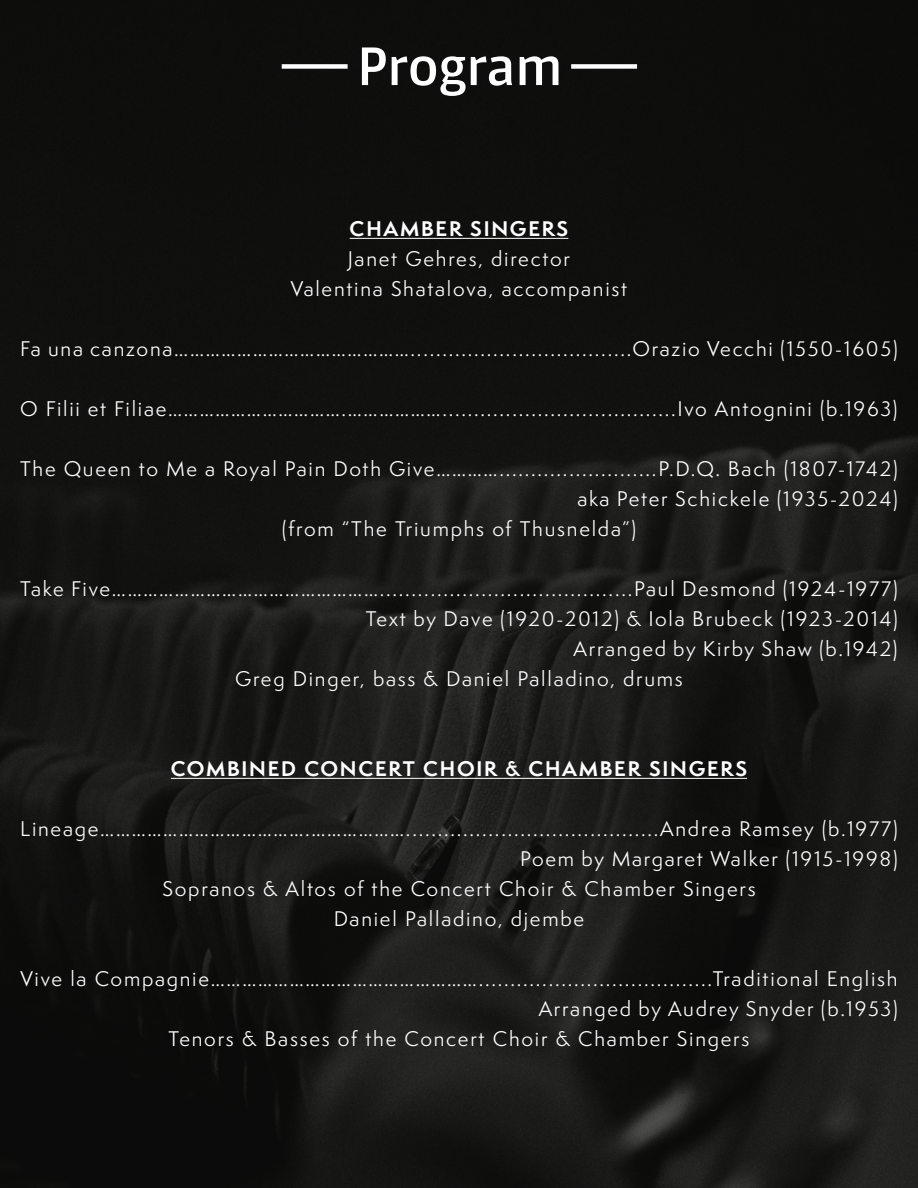
<style>
.page{position:relative;width:918px;height:1188px;background:#fff}
.page>*{position:absolute;margin:0;border:0;box-sizing:border-box;transform-origin:0 0}
.body{font:55.5px "Enra Sans Var Roman";letter-spacing:-.005em;color:#fff}
.Paragraph_Style_1{font:19.5px "Semplicita Pro";letter-spacing:.09em;color:#fff}
.Paragraph_Style_1-2{font:700 19.5px "Semplicita Pro";letter-spacing:.09em;color:#fff}
</style>
<div class="page">
<img style="left:0;top:0;width:918px;height:1188px">
<div style="left:571px;top:64px;width:66px;height:5px;background:#fff"></div>
<div style="left:282px;top:64px;width:66px;height:5px;background:#fff"></div>
<hr style="left:350px;top:238px;width:218px;height:1px;background:#fff">
<hr style="left:171px;top:778px;width:576px;height:1px;background:#fff">
<p class="body" style="left:357px;top:24px;width:207px">Program</p>
<p class="Paragraph_Style_1-2" style="left:350px;top:214px;width:220px">CHAMBER SINGERS</p>
<p class="Paragraph_Style_1" style="left:348px;top:245px;width:224px">Janet Gehres, director</p>
<p class="Paragraph_Style_1" style="left:291px;top:275px;width:338px">Valentina Shatalova, accompanist</p>
<p class="Paragraph_Style_1" style="left:20px;top:335px;width:879px">Fa una canzona………………………………………...................................Orazio Vecchi (1550-1605)</p>
<p class="Paragraph_Style_1" style="left:20px;top:395px;width:879px">O Filii et Filiae…………………………….……………….....................................Ivo Antognini (b.1963)</p>
<p class="Paragraph_Style_1" style="left:20px;top:455px;width:879px">The Queen to Me a Royal Pain Doth Give………….........................P.D.Q. Bach (1807-1742)</p>
<p class="Paragraph_Style_1" style="left:577px;top:485px;width:322px">aka Peter Schickele (1935-2024)</p>
<p class="Paragraph_Style_1" style="left:282px;top:515px;width:356px">(from “The Triumphs of Thusnelda”)</p>
<p class="Paragraph_Style_1" style="left:20px;top:575px;width:879px">Take Five……………………………………………........................................Paul Desmond (1924-1977)</p>
<p class="Paragraph_Style_1" style="left:366px;top:605px;width:534px">Text by Dave (1920-2012) &amp; Iola Brubeck (1923-2014)</p>
<p class="Paragraph_Style_1" style="left:574px;top:635px;width:326px">Arranged by Kirby Shaw (b.1942)</p>
<p class="Paragraph_Style_1" style="left:235px;top:665px;width:449px">Greg Dinger, bass &amp; Daniel Palladino, drums</p>
<p class="Paragraph_Style_1-2" style="left:171px;top:754px;width:578px">COMBINED CONCERT CHOIR &amp; CHAMBER SINGERS</p>
<p class="Paragraph_Style_1" style="left:20px;top:815px;width:879px">Lineage………………………………….………………........................................Andrea Ramsey (b.1977)</p>
<p class="Paragraph_Style_1" style="left:520px;top:845px;width:379px">Poem by Margaret Walker (1915-1998)</p>
<p class="Paragraph_Style_1" style="left:162px;top:875px;width:595px">Sopranos &amp; Altos of the Concert Choir &amp; Chamber Singers</p>
<p class="Paragraph_Style_1" style="left:334px;top:905px;width:252px">Daniel Palladino, djembe</p>
<p class="Paragraph_Style_1" style="left:20px;top:965px;width:879px">Vive la Compagnie…………………………………………….....................................Traditional English</p>
<p class="Paragraph_Style_1" style="left:539px;top:995px;width:361px">Arranged by Audrey Snyder (b.1953)</p>
<p class="Paragraph_Style_1" style="left:169px;top:1025px;width:582px">Tenors &amp; Basses of the Concert Choir &amp; Chamber Singers</p>
</div>
